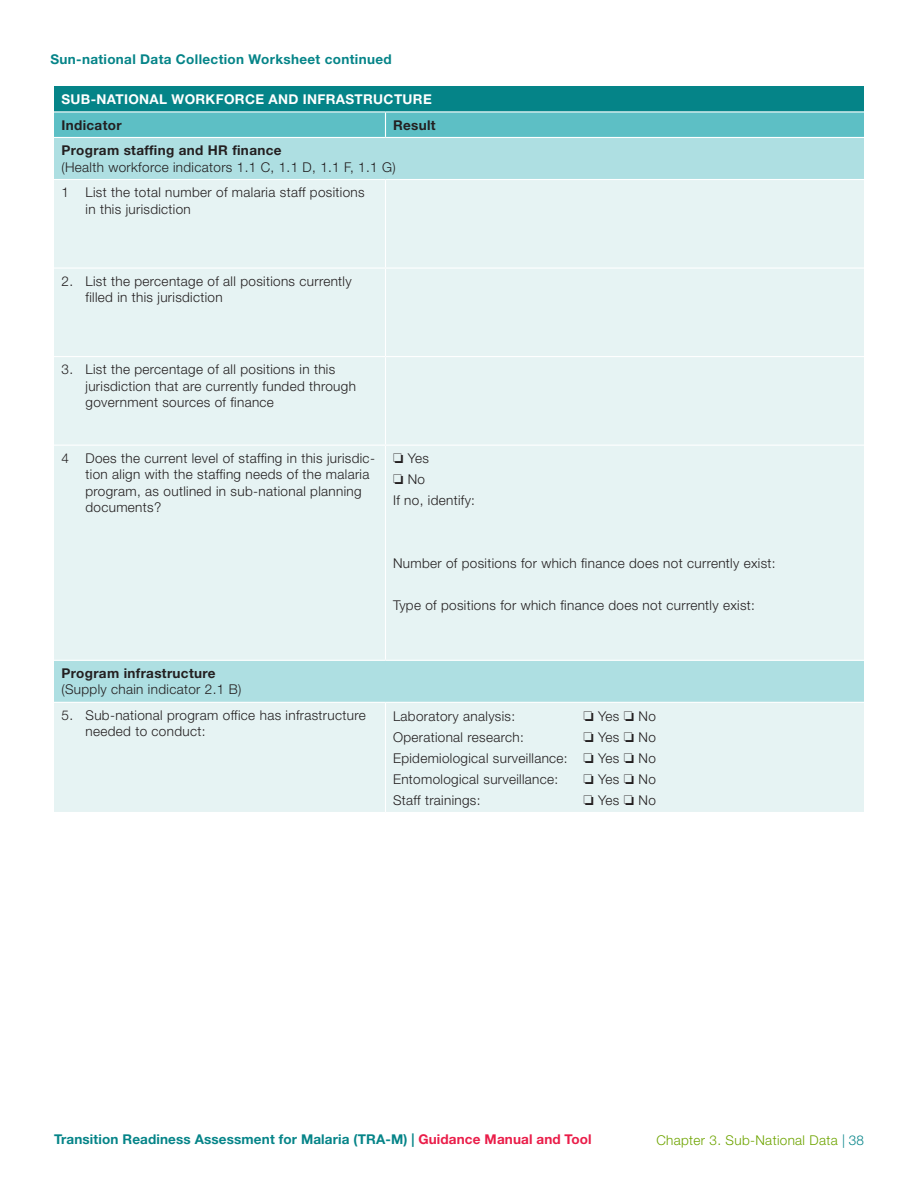
<style>
.page{position:relative;width:918px;height:1188px;background:#fff}
.page>*{position:absolute;margin:0;border:0;box-sizing:border-box;transform-origin:0 0}
.t1{font:300 13.5px/16.5px "Helvetica Neue LT Std";letter-spacing:.025em;color:#231f20}
.t2{font:700 13.5px "Helvetica Neue LT Std";letter-spacing:.01em;color:#058488}
.t3{font:700 13.5px "Helvetica Neue LT Std";letter-spacing:.025em;color:#231f20}
.t4{font:700 13.5px "Helvetica Neue LT Std";letter-spacing:.025em;color:#fff}
.t5{font:300 13.5px "Helvetica Neue LT Std";letter-spacing:.025em;color:#6ea400}
.s1{color:#ea1d49}
.s2{color:#058488}
</style>
<div class="page">
<div style="left:54px;top:86px;width:810px;height:26px;background:#058488"></div>
<div style="left:54px;top:138px;width:810px;height:41px;background:#aedfe2"></div>
<div style="left:54px;top:180px;width:810px;height:632px;background:#e6f3f3"></div>
<hr style="left:54px;top:111px;width:332px;height:2px;background:#fff">
<hr style="left:386px;top:111px;width:478px;height:2px;background:#fff">
<svg style="left:54px;top:112px;width:810px;height:25px;background:#60c0c6"></svg>
<hr style="left:385px;top:180px;width:1px;height:87px;background:#fff">
<hr style="left:54px;top:267px;width:332px;height:2px;background:#fff">
<hr style="left:386px;top:267px;width:478px;height:2px;background:#fff">
<hr style="left:385px;top:269px;width:1px;height:87px;background:#fff">
<hr style="left:54px;top:356px;width:332px;height:1px;background:#fff">
<hr style="left:386px;top:356px;width:478px;height:1px;background:#fff">
<hr style="left:385px;top:357px;width:1px;height:88px;background:#fff">
<hr style="left:54px;top:445px;width:332px;height:1px;background:#fff">
<hr style="left:386px;top:445px;width:478px;height:1px;background:#fff">
<hr style="left:385px;top:446px;width:1px;height:214px;background:#fff">
<hr style="left:54px;top:660px;width:332px;height:1px;background:#fff">
<hr style="left:386px;top:660px;width:478px;height:1px;background:#fff">
<hr style="left:54px;top:702px;width:332px;height:1px;background:#fff">
<hr style="left:386px;top:702px;width:478px;height:1px;background:#fff">
<hr style="left:385px;top:703px;width:1px;height:109px;background:#fff">
<p class="t2" style="left:50px;top:51px;width:343px">Sun-national Data Collection Worksheet continued</p>
<p class="t4" style="left:62px;top:91px;width:372px">SUB-NATIONAL WORKFORCE AND INFRASTRUCTURE</p>
<p class="t3" style="left:62px;top:116px;width:62px">Indicator</p>
<p class="t3" style="left:393px;top:116px;width:44px">Result</p>
<p class="t3" style="left:62px;top:142px;width:222px">Program staffing and HR finance</p>
<p class="t1" style="left:62px;top:154px;width:336px;line-height:25.5px">(Health workforce indicators 1.1 C, 1.1 D, 1.1 F, 1.1 G)<br>1 List the total number of malaria staff positions</p>
<p class="t1" style="left:86px;top:200px;width:107px">in this jurisdiction</p>
<p class="t1" style="left:86px;top:272px;width:268px;text-indent:-24px">2. List the percentage of all positions currently filled in this jurisdiction</p>
<p class="t1" style="left:86px;top:361px;width:272px;text-indent:-24px">3. List the percentage of all positions in this jurisdiction that are currently funded through government sources of finance</p>
<p class="t1" style="left:86px;top:449px;width:291px;text-indent:-24px">4 Does the current level of staffing in this jurisdic&shy;tion align with the staffing needs of the malaria program, as outlined in sub-national planning documents?</p>
<p class="t1" style="left:393px;top:448px;width:84px;line-height:21px">❏ Yes<br>❏ No<br>If no, identify:</p>
<p class="t1" style="left:393px;top:555px;width:384px">Number of positions for which finance does not currently exist:</p>
<p class="t1" style="left:393px;top:597px;width:364px">Type of positions for which finance does not currently exist:</p>
<p class="t3" style="left:62px;top:665px;width:156px">Program infrastructure</p>
<p class="t1" style="left:62px;top:681px;width:181px">(Supply chain indicator 2.1 B)</p>
<p class="t1" style="left:86px;top:707px;width:282px;text-indent:-24px">5. Sub-national program office has infrastructure needed to conduct:</p>
<p class="t1" style="left:393px;top:707px;width:124px">Laboratory analysis:</p>
<p class="t1" style="left:584px;top:707px;width:74px">❏ Yes ❏ No</p>
<p class="t1" style="left:393px;top:728px;width:132px">Operational research:</p>
<p class="t1" style="left:393px;top:726px;width:264px;line-height:21px;text-align:justify;text-indent:190px">❏ Yes ❏ No Epidemiological surveillance: ❏ Yes ❏ No Entomological surveillance:</p>
<p class="t1" style="left:584px;top:770px;width:74px">❏ Yes ❏ No</p>
<p class="t1" style="left:393px;top:791px;width:89px">Staff trainings:</p>
<p class="t1" style="left:584px;top:791px;width:74px">❏ Yes ❏ No</p>
<p class="t2" style="left:54px;top:1131px;width:539px">Transition Readiness Assessment for Malaria (TRA-M) | <span class="s1">Guidance Manual and Tool</span></p>
<p class="t5" style="left:656px;top:1131px;width:209px">Chapter 3. Sub-National Data <span class="s2">| 38</span></p>
</div>
